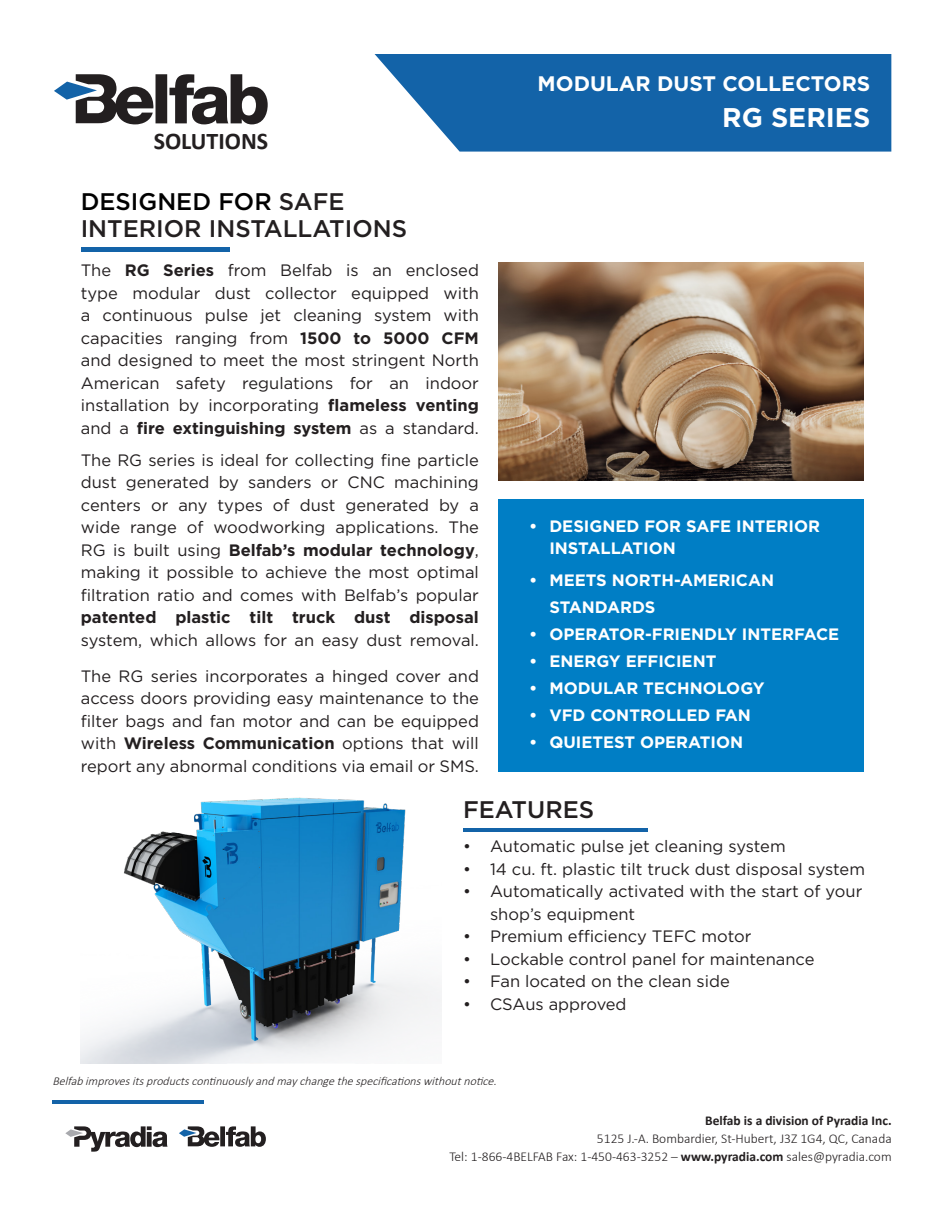
<style>
.page{position:relative;width:945px;height:1215px;background:#fff}
.page>*{position:absolute;margin:0;border:0;box-sizing:border-box;transform-origin:0 0}
.Encart__1{font:700 27px "Gotham";color:#fff}
.Titre__1{font:500 24px "Gotham";color:#231f20}
.Titre__1-2{font:500 24px "Gotham";color:#000}
.Titre__1-3{font:700 24px "Calibri";color:#231f20}
.Encart__1-2{font:700 21px "Gotham";color:#fff}
.Paragraphe__1{font:16.5px/22.5px "Gotham";color:#231f20;text-align:justify}
.t1{font:700 16.5px/22.5px "Gotham";color:#fff}
.Paragraphe__1-2{font:300 13.5px "Calibri";color:#231f20}
.Paragraphe__1-3{font:700 13.5px "Calibri";color:#231f20}
.Paragraphe__1-4{font:italic 300 12px "Calibri";color:#231f20}
.s1{color:#231f20}
.s2{font-weight:700}
</style>
<div class="page">
<svg style="left:54px;top:74px;width:214px;height:50px"></svg>
<svg style="left:375px;top:54px;width:516px;height:98px;background:#2971b0"></svg>
<hr style="left:81px;top:247px;width:148px;height:4px;background:#1363a8">
<hr style="left:52px;top:1100px;width:152px;height:4px;background:#1363a8">
<svg style="left:65px;top:1126px;width:103px;height:26px"></svg>
<svg style="left:179px;top:1126px;width:87px;height:21px"></svg>
<img style="left:499px;top:262px;width:365px;height:219px">
<img style="left:81px;top:797px;width:361px;height:266px">
<div style="left:499px;top:499px;width:365px;height:272px;background:#007ec5"></div>
<hr style="left:463px;top:828px;width:185px;height:4px;background:#1363a8">
<p class="Titre__1-3" style="left:154px;top:124px;width:116px">SOLUTIONS</p>
<p class="Titre__1-2" style="left:81px;top:186px;width:265px">DESIGNED FOR <span class="s1">SAFE</span></p>
<p class="Titre__1" style="left:81px;top:213px;width:328px">INTERIOR INSTALLATIONS</p>
<p class="Paragraphe__1" style="left:81px;top:259px;width:400px">The <span class="s2">RG Series</span> from Belfab is an enclosed type modular dust collector equipped with a continuous pulse jet cleaning system with capacities ranging from <span class="s2">1500 to 5000 CFM </span>and designed to meet the most stringent North American safety regulations for an indoor installation by incorporating <span class="s2">flameless venting </span>and a <span class="s2">fire extinguishing system</span> as a standard.</p>
<p class="Paragraphe__1" style="left:81px;top:449px;width:400px">The RG series is ideal for collecting fine particle dust generated by sanders or CNC machining centers or any types of dust generated by a wide range of woodworking applications. The RG is built using <span class="s2">Belfab’s modular technology</span>, making it possible to achieve the most optimal filtration ratio and comes with Belfab’s popular <span class="s2">patented plastic tilt truck dust disposal </span>system, which allows for an easy dust removal.</p>
<p class="Paragraphe__1" style="left:81px;top:664px;width:400px">The RG series incorporates a hinged cover and access doors providing easy maintenance to the filter bags and fan motor and can be equipped with <span class="s2">Wireless Communication</span> options that will report any abnormal conditions via email or SMS.</p>
<p class="Encart__1-2" style="left:538px;top:70px;width:334px">MODULAR DUST COLLECTORS</p>
<p class="Encart__1" style="left:722px;top:100px;width:150px">RG SERIES</p>
<p class="t1" style="left:549px;top:514px;width:272px;text-indent:-20px">• DESIGNED FOR SAFE INTERIOR<br>INSTALLATION</p>
<p class="t1" style="left:549px;top:566px;width:226px;line-height:27px;text-indent:-20px">• MEETS NORTH-AMERICAN<br>STANDARDS</p>
<p class="t1" style="left:529px;top:622px;width:312px">• OPERATOR-FRIENDLY INTERFACE</p>
<p class="t1" style="left:529px;top:649px;width:189px">• ENERGY EFFICIENT</p>
<p class="t1" style="left:529px;top:676px;width:237px">• MODULAR TECHNOLOGY</p>
<p class="t1" style="left:529px;top:703px;width:223px">• VFD CONTROLLED FAN</p>
<p class="t1" style="left:529px;top:730px;width:215px">• QUIETEST OPERATION</p>
<p class="Titre__1" style="left:463px;top:794px;width:133px">FEATURES</p>
<p class="Paragraphe__1" style="left:463px;top:835px;width:324px">• Automatic pulse jet cleaning system</p>
<p class="Paragraphe__1" style="left:463px;top:858px;width:404px">• 14 cu. ft. plastic tilt truck dust disposal system</p>
<p class="Paragraphe__1" style="left:490px;top:880px;width:374px;text-indent:-27px">• Automatically activated with the start of your shop’s equipment</p>
<p class="Paragraphe__1" style="left:463px;top:925px;width:290px">• Premium efficiency TEFC motor</p>
<p class="Paragraphe__1" style="left:463px;top:948px;width:353px">• Lockable control panel for maintenance</p>
<p class="Paragraphe__1" style="left:463px;top:970px;width:268px">• Fan located on the clean side</p>
<p class="Paragraphe__1" style="left:463px;top:993px;width:165px">• CSAus approved</p>
<p class="Paragraphe__1-4" style="left:52px;top:1074px;width:449px">Belfabimprovesitsproductscontinuouslyandmaychangethespecificationswithoutnotice.</p>
<p class="Paragraphe__1-3" style="left:705px;top:1111px;width:188px">Belfab is a division of Pyradia Inc.</p>
<p class="Paragraphe__1-2" style="left:597px;top:1130px;width:296px">5125 J.-A. Bombardier, St-Hubert, J3Z 1G4, QC, Canada</p>
<p class="Paragraphe__1-2" style="left:449px;top:1148px;width:444px">Tel: 1-866-4BELFAB Fax: 1-450-463-3252 – <span class="s2">www.pyradia.com</span> sales@pyradia.com</p>
</div>
